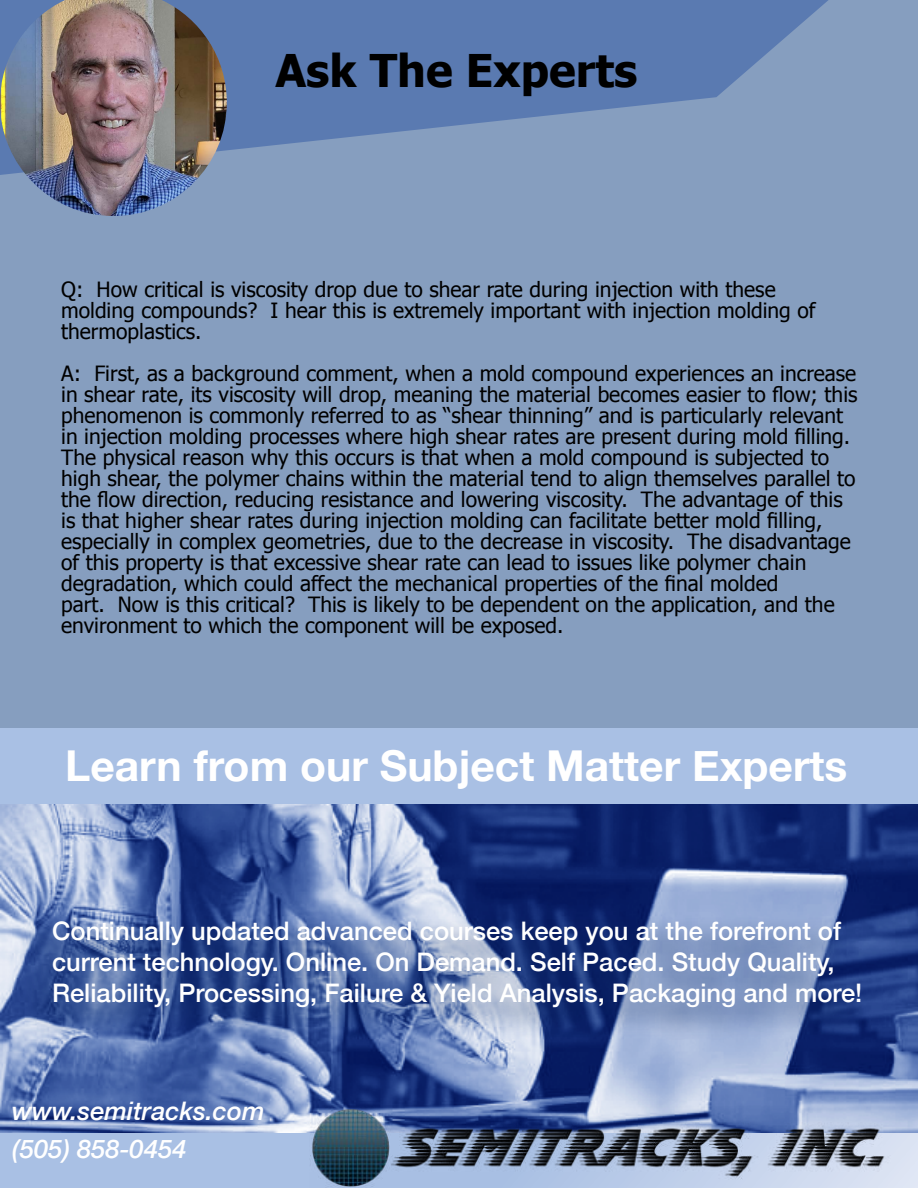
<style>
.page{position:relative;width:918px;height:1188px;background:#fff}
.page>*{position:absolute;margin:0;border:0;box-sizing:border-box;transform-origin:0 0}
.t1{font:700 45px "Tahoma";color:#000}
.t2{font:700 42.6px "Helvetica Neue";color:#fff}
.t3{font:500 25.5px/30.6px "Helvetica Neue";color:#fff}
.t4{font:italic 500 25.5px/37.5px "Helvetica Neue";color:#fff}
.t5{font:21px/21px "Tahoma";color:#000}
</style>
<div class="page">
<div style="left:0;top:0;width:918px;height:728px;background:#869ebf"></div>
<svg style="left:227px;top:0;width:602px;height:175px;background:#6a87b6"></svg>
<img style="left:0;top:0;width:227px;height:216px">
<div style="left:0;top:1007px;width:918px;height:181px;background:#a9c0e4"></div>
<div style="left:0;top:728px;width:918px;height:77px;background:#a9c0e4"></div>
<img style="left:0;top:805px;width:918px;height:328px">
<div style="left:18px;top:914px;width:851px;height:129px;background:#0c295f;opacity:.75"></div>
<img style="left:310px;top:1106px;width:599px;height:82px">
<h1 class="t1" style="left:275px;top:39px;width:363px">Ask The Experts</h1>
<p class="t5" style="left:61px;top:278px;width:756px">Q: How critical is viscosity drop due to shear rate during injection with these molding compounds? I hear this is extremely important with injection molding of thermoplastics.</p>
<p class="t5" style="left:61px;top:362px;width:798px">A: First, as a background comment, when a mold compound experiences an increase in shear rate, its viscosity will drop, meaning the material becomes easier to flow; this phenomenon is commonly referred to as “shear thinning” and is particularly relevant in injection molding processes where high shear rates are present during mold filling.<br>The physical reason why this occurs is that when a mold compound is subjected to high shear, the polymer chains within the material tend to align themselves parallel to the flow direction, reducing resistance and lowering viscosity. The advantage of this is that higher shear rates during injection molding can facilitate better mold filling, especially in complex geometries, due to the decrease in viscosity. The disadvantage of this property is that excessive shear rate can lead to issues like polymer chain degradation, which could affect the mechanical properties of the final molded<br>part. Now is this critical? This is likely to be dependent on the application, and the environment to which the component will be exposed.</p>
<h2 class="t2" style="left:65px;top:733px;width:784px">Learn from our Subject Matter Experts</h2>
<p class="t3" style="left:52px;top:914px;width:812px">Continually updated advanced courses keep you at the forefront of current technology. Online. On Demand. Self Paced. Study Quality,<br>Reliability, Processing, Failure &amp; Yield Analysis, Packaging and more!</p>
<p class="t4" style="left:12px;top:1091px;width:254px">www.semitracks.com (505) 858-0454</p>
</div>
